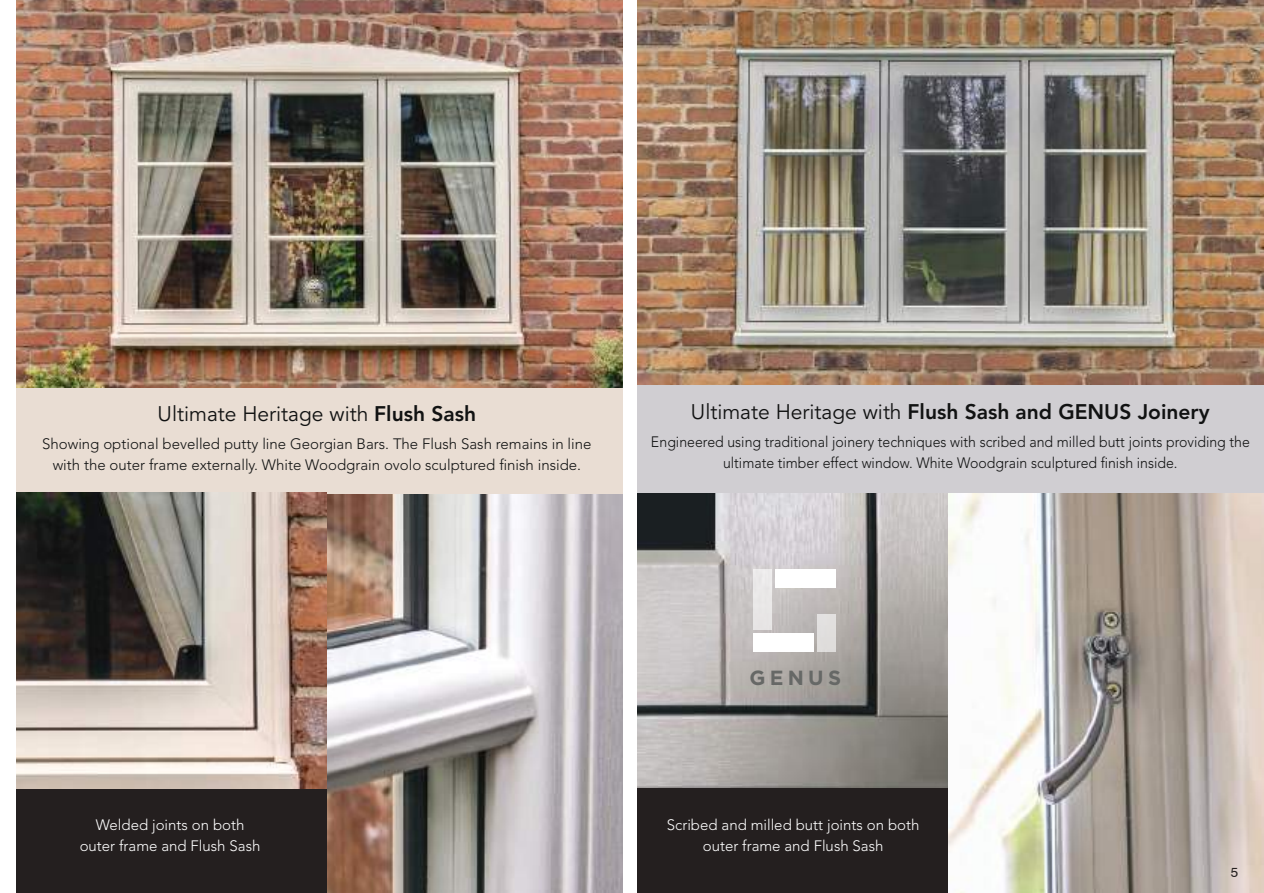
<style>
.page{position:relative;width:1264px;height:893px;background:#fff}
.page>*{position:absolute;margin:0;border:0;box-sizing:border-box;transform-origin:0 0}
.t1{font:800 21px "Avenir LT Std";color:#111212}
.t2{font:21px "Avenir LT Std";color:#111212}
.t3{font:700 20.4px "Gotham";letter-spacing:.21em;color:#666866}
.t4{font:300 15px/21px "Avenir LT Std";color:#111212;text-align:center;scale:.94 1}
.t5{font:300 15px/21px "Avenir LT Std";color:#111212;text-align:center}
.t6{font:300 15px/21px "Avenir LT Std";color:#fff;text-align:center}
.t7{font:13.5px "Swiss 721 BT";color:#241f1f}
.s1{font-weight:800}
.s2{font-weight:400}
</style>
<div class="page">
<img style="left:637px;top:0;width:627px;height:385px">
<img style="left:326px;top:493px;width:297px;height:400px">
<img style="left:637px;top:493px;width:311px;height:295px">
<div style="left:634px;top:788px;width:316px;height:105px;background:#241f1f"></div>
<div style="left:17px;top:788px;width:310px;height:105px;background:#241f1f"></div>
<img style="left:948px;top:493px;width:316px;height:400px">
<div style="left:632px;top:385px;width:632px;height:108px;background:#d0ced2"></div>
<div style="left:17px;top:386px;width:614px;height:107px;background:#e9ddd3"></div>
<img style="left:17px;top:0;width:606px;height:387px">
<div style="left:623px;top:0;width:13px;height:893px;background:#fff"></div>
<img style="left:17px;top:492px;width:309px;height:296px">
<div style="left:753px;top:569px;width:19px;height:61px;background:#e9e7e7"></div>
<div style="left:775px;top:569px;width:61px;height:18px;background:#fff"></div>
<div style="left:753px;top:633px;width:60px;height:18px;background:#fff"></div>
<div style="left:817px;top:614px;width:19px;height:38px;background:#e0dedd"></div>
<h1 class="t2" style="left:158px;top:402px;width:320px">Ultimate Heritage with <span class="s1">Flush Sash</span></h1>
<p class="t5" style="left:42px;top:433px;width:551px">Showing optional bevelled putty line Georgian Bars. The Flush Sash remains in line with the outer frame externally. White Woodgrain ovolo sculptured finish inside.</p>
<h1 class="t1" style="left:691px;top:400px;width:520px"><span class="s2">Ultimate Heritage with</span> Flush Sash and GENUS Joinery</h1>
<p class="t4" style="left:651px;top:431px;width:639px">Engineered using traditional joinery techniques with scribed and milled butt joints providing the ultimate timber effect window. White Woodgrain sculptured finish inside.</p>
<p class="t6" style="left:80px;top:815px;width:182px">Welded joints on both outer frame and Flush Sash</p>
<h2 class="t3" style="left:749px;top:666px;width:93px">GENUS</h2>
<p class="t6" style="left:667px;top:815px;width:254px">Scribed and milled butt joints on both outer frame and Flush Sash</p>
<p class="t7" style="left:1231px;top:863px;width:9px">5</p>
</div>
